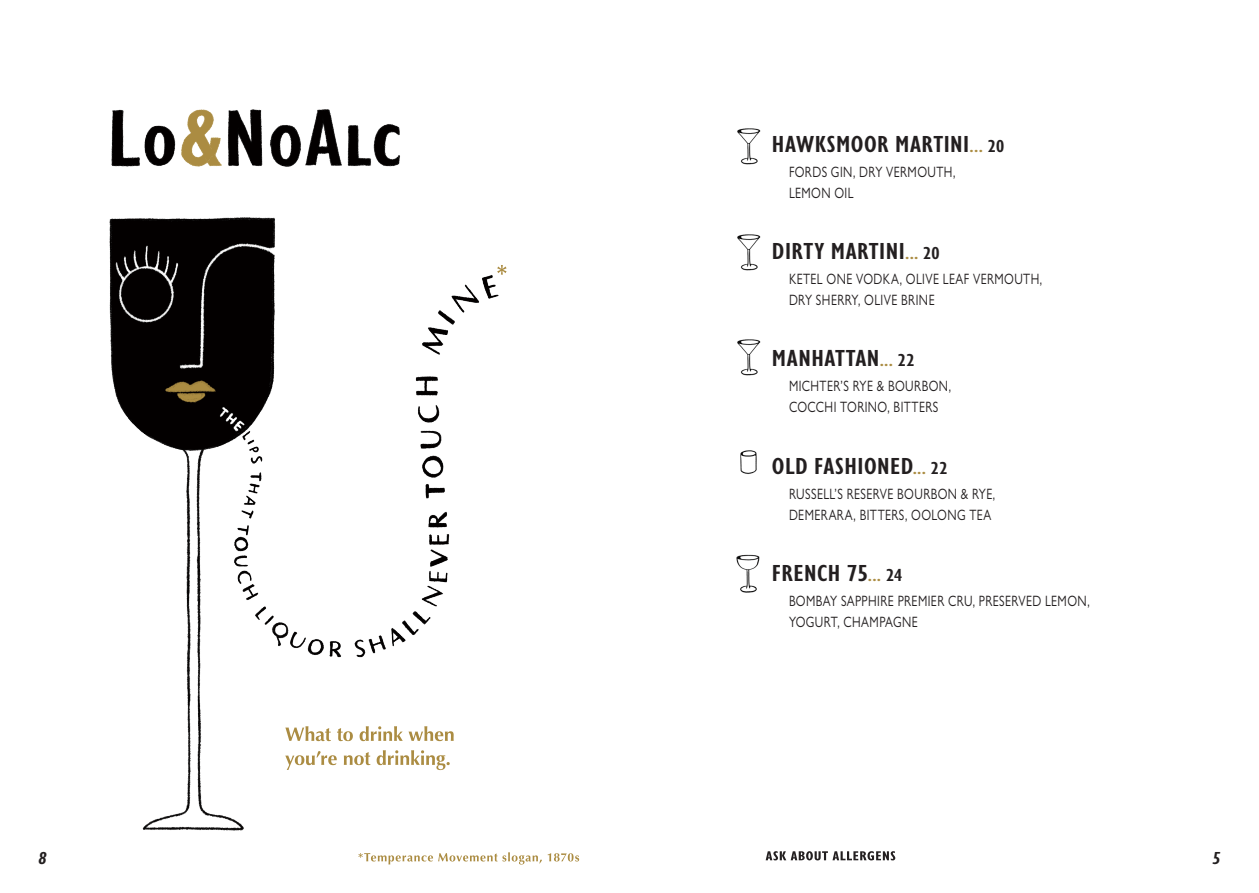
<style>
.page{position:relative;width:1259px;height:893px;background:#fff}
.page>*{position:absolute;margin:0;border:0;box-sizing:border-box;transform-origin:0 0}
.Drink_Name{font:600 condensed 24px "Gill Sans Nova";letter-spacing:.015em;color:#231f20;scale:1.17 1}
.Page_Numbers{font:italic 600 condensed 18px "Gill Sans Nova";color:#231f20;scale:1.17 1}
.Ingredients{font:15px/21px "Gill Sans Nova";letter-spacing:.035em;color:#231f20;scale:.8 1}
.s1{font-size:18px;color:#ab8c42}
.s2{font-size:18px}
</style>
<div class="page">
<svg style="left:765px;top:851px;width:130px;height:9px"></svg>
<img style="left:737px;top:339px;width:24px;height:37px">
<img style="left:740px;top:450px;width:17px;height:24px">
<img style="left:736px;top:554px;width:24px;height:39px">
<img style="left:737px;top:234px;width:24px;height:37px">
<img style="left:737px;top:128px;width:24px;height:37px">
<img style="left:109px;top:109px;width:398px;height:722px">
<svg style="left:285px;top:750px;width:165px;height:20px"></svg>
<svg style="left:285px;top:726px;width:169px;height:15px"></svg>
<svg style="left:358px;top:852px;width:221px;height:12px"></svg>
<svg style="left:497px;top:265px;width:9px;height:10px"></svg>
<p class="Drink_Name" style="left:772px;top:128px;width:200px">HAWKSMOOR MARTINI<span class="s1">...</span> <span class="s2">20</span></p>
<p class="Ingredients" style="left:789px;top:161px;width:209px">FORDS GIN, DRY VERMOUTH,<br>LEMON OIL</p>
<p class="Drink_Name" style="left:772px;top:235px;width:145px">DIRTY MARTINI<span class="s1">...</span> <span class="s2">20</span></p>
<p class="Ingredients" style="left:789px;top:268px;width:318px">KETEL ONE VODKA, OLIVE LEAF VERMOUTH,<br>DRY SHERRY, OLIVE BRINE</p>
<p class="Drink_Name" style="left:772px;top:343px;width:123px">MANHATTAN<span class="s1">...</span> <span class="s2">22</span></p>
<p class="Ingredients" style="left:789px;top:376px;width:204px">MICHTER’S RYE &amp; BOURBON,<br>COCCHI TORINO, BITTERS</p>
<p class="Drink_Name" style="left:772px;top:450px;width:151px">OLD FASHIONED<span class="s1">...</span> <span class="s2">22</span></p>
<p class="Ingredients" style="left:789px;top:483px;width:259px">RUSSELL’S RESERVE BOURBON &amp; RYE,<br>DEMERARA, BITTERS, OOLONG TEA</p>
<p class="Drink_Name" style="left:772px;top:557px;width:113px">FRENCH 75<span class="s1">...</span> <span class="s2">24</span></p>
<p class="Ingredients" style="left:789px;top:590px;width:377px">BOMBAY SAPPHIRE PREMIER CRU, PRESERVED LEMON,<br>YOGURT, CHAMPAGNE</p>
<p class="Page_Numbers" style="left:39px;top:846px;width:8px">8</p>
<p class="Page_Numbers" style="left:1212px;top:846px;width:8px">5</p>
</div>
